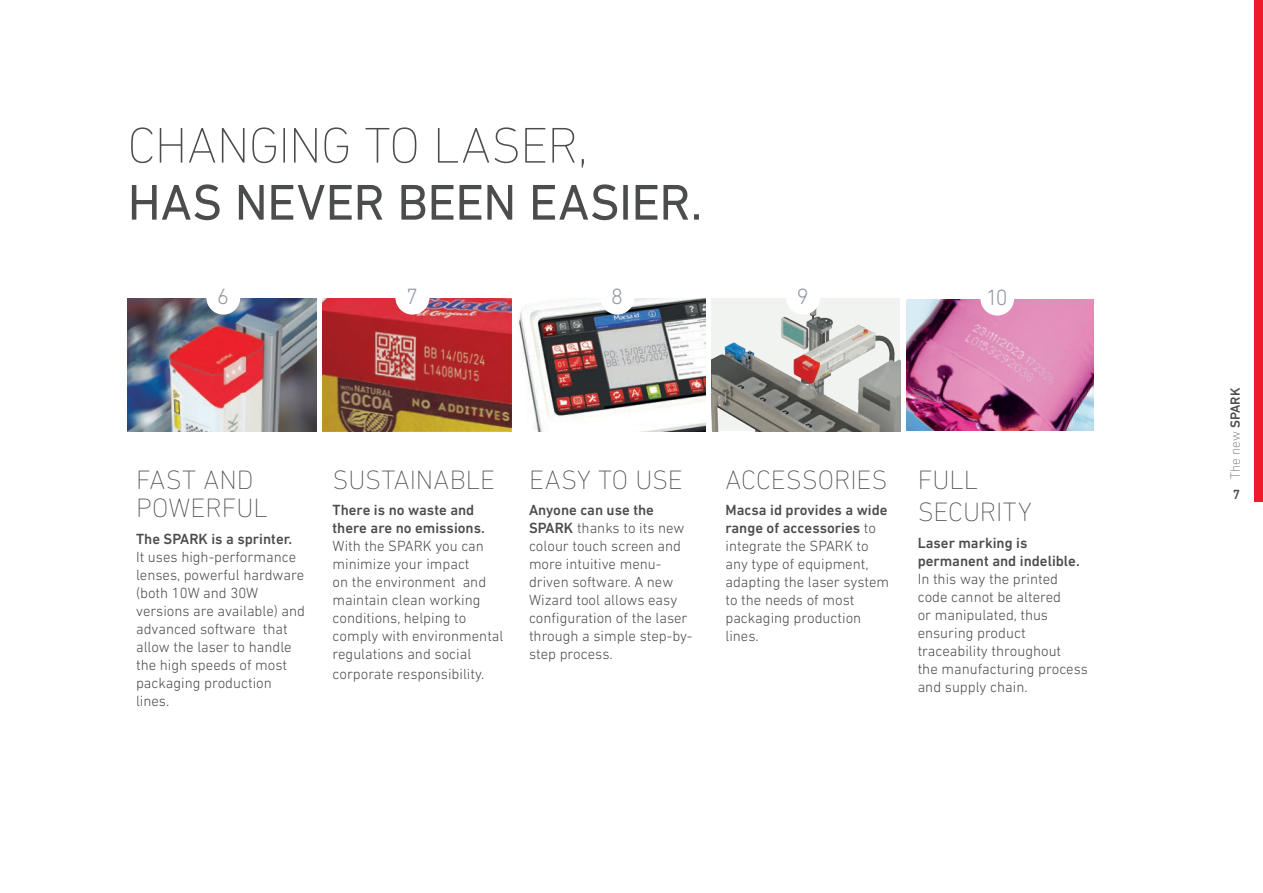
<style>
.page{position:relative;width:1263px;height:893px;background:#fff}
.page>*{position:absolute;margin:0;border:0;box-sizing:border-box;transform-origin:0 0}
.t1{font:51px "DIN Next LT Pro";letter-spacing:-.015em;color:#4b4c4d}
.t2{font:200 51px "DIN Next LT Pro";letter-spacing:-.02em;color:#4b4c4d}
.t3{font:200 27px/28.5px "DIN Next LT Pro";color:#4b4c4d}
.t4{font:300 22.5px "DIN Next LT Pro";color:#9399a3}
.t5{font:300 15px/18px "DIN Next LT Pro";color:#4b4c4d}
.t6{font:500 15px/18px "DIN Next LT Pro";color:#4b4c4d}
.t7{font:200 13.5px "DIN Next LT Pro";color:#4b4c4d}
.t8{font:500 13.5px "DIN Next LT Pro";color:#4b4c4d}
.s1{font-weight:500}
</style>
<div class="page">
<img style="left:323px;top:299px;width:188px;height:132px">
<img style="left:518px;top:299px;width:187px;height:132px">
<img style="left:712px;top:299px;width:188px;height:132px">
<img style="left:128px;top:299px;width:188px;height:132px">
<img style="left:906px;top:299px;width:187px;height:131px">
<div style="left:206px;top:281px;width:34px;height:34px;background:#fff;border-radius:50%"></div>
<div style="left:980px;top:282px;width:34px;height:34px;background:#fff;border-radius:50%"></div>
<div style="left:600px;top:281px;width:34px;height:34px;background:#fff;border-radius:50%"></div>
<div style="left:395px;top:281px;width:34px;height:34px;background:#fff;border-radius:50%"></div>
<div style="left:786px;top:281px;width:34px;height:34px;background:#fff;border-radius:50%"></div>
<div style="left:1254px;top:0;width:9px;height:501px;background:#ee1b2c"></div>
<h1 class="t2" style="left:128px;top:116px;width:462px">CHANGING TO LASER,</h1>
<h1 class="t1" style="left:128px;top:173px;width:576px">HAS NEVER BEEN EASIER.</h1>
<h3 class="t4" style="left:217px;top:284px;width:13px">6</h3>
<h3 class="t4" style="left:406px;top:284px;width:13px">7</h3>
<h3 class="t4" style="left:611px;top:284px;width:13px">8</h3>
<h3 class="t4" style="left:797px;top:284px;width:13px">9</h3>
<h3 class="t4" style="left:986px;top:285px;width:23px">10</h3>
<h2 class="t3" style="left:136px;top:465px;width:133px">FAST AND<br>POWERFUL</h2>
<p class="t6" style="left:136px;top:529px;width:158px">The SPARK is a sprinter.</p>
<p class="t5" style="left:136px;top:547px;width:171px">It uses high-performance lenses, powerful hardware (both 10W and 30W versions are available) and advanced software that allow the laser to handle the high speeds of most packaging production lines.</p>
<h2 class="t3" style="left:333px;top:465px;width:164px">SUSTAINABLE</h2>
<p class="t6" style="left:333px;top:501px;width:154px">There is no waste and there are no emissions.</p>
<p class="t5" style="left:333px;top:537px;width:172px">With the SPARK you can minimize your impact<br>on the environment and maintain clean working conditions, helping to comply with environmental regulations and social</p>
<p class="t5" style="left:333px;top:665px;width:153px">corporate responsibility.</p>
<h2 class="t3" style="left:529px;top:465px;width:155px">EASY TO USE</h2>
<p class="t5" style="left:529px;top:501px;width:165px"><span class="s1">Anyone can use the<br>SPARK</span> thanks to its new colour touch screen and more intuitive menu&shy;driven software. A new<br>Wizard tool allows easy configuration of the laser through a simple step-by&shy;step process.</p>
<h2 class="t3" style="left:725px;top:465px;width:164px">ACCESSORIES</h2>
<p class="t5" style="left:725px;top:501px;width:165px"><span class="s1">Macsa id provides a wide range of accessories</span> to integrate the SPARK to any type of equipment, adapting the laser system to the needs of most packaging production lines.</p>
<h2 class="t3" style="left:918px;top:463px;width:116px;line-height:32.4px">FULL<br>SECURITY</h2>
<p class="t6" style="left:918px;top:533px;width:164px">Laser marking is permanent and indelible.</p>
<p class="t5" style="left:918px;top:569px;width:172px">In this way the printed code cannot be altered<br>or manipulated, thus ensuring product traceability throughout<br>the manufacturing process and supply chain.</p>
<p class="t7" style="left:1227px;top:479px;width:93px;rotate:-90deg">The new <span class="s1">SPARK</span></p>
<p class="t8" style="left:1233px;top:487px;width:9px">7</p>
</div>
